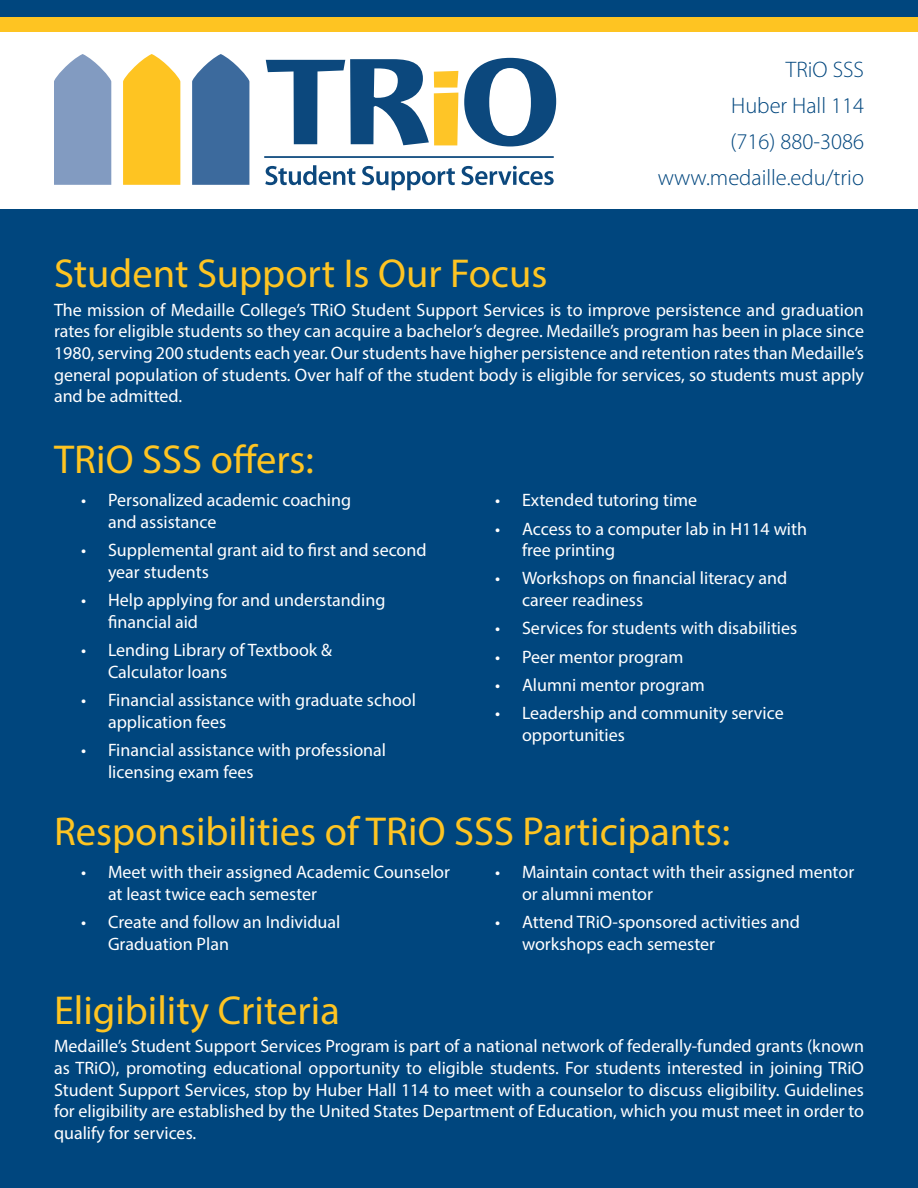
<style>
.page{position:relative;width:918px;height:1188px;background:#fff}
.page>*{position:absolute;margin:0;border:0;box-sizing:border-box;transform-origin:0 0}
.t1{font:40.5px "Myriad Pro";color:#fec422}
.t2{font:300 22.5px "Myriad Pro";color:#00467e}
.t3{font:18px/21.6px "Myriad Pro";color:#fff}
</style>
<div class="page">
<svg style="left:464px;top:58px;width:92px;height:88px"></svg>
<hr style="left:264px;top:156px;width:290px;height:2px;background:#0c487d">
<svg style="left:266px;top:59px;width:192px;height:86px"></svg>
<svg style="left:265px;top:165px;width:90px;height:20px"></svg>
<svg style="left:362px;top:166px;width:93px;height:24px"></svg>
<svg style="left:461px;top:166px;width:93px;height:19px"></svg>
<svg style="left:54px;top:54px;width:57px;height:131px;background:#8ca3c6"></svg>
<svg style="left:123px;top:54px;width:57px;height:131px;background:#fec935"></svg>
<svg style="left:192px;top:54px;width:57px;height:131px;background:#4d77a5"></svg>
<div style="left:0;top:0;width:918px;height:17px;background:#00467e"></div>
<div style="left:0;top:17px;width:918px;height:15px;background:#fec422"></div>
<div style="left:0;top:210px;width:918px;height:978px;background:#00467e"></div>
<p class="t2" style="left:786px;top:57px;width:80px">TRiO SSS</p>
<p class="t2" style="left:731px;top:93px;width:134px">Huber Hall 114</p>
<p class="t2" style="left:731px;top:129px;width:135px">(716) 880-3086</p>
<p class="t2" style="left:658px;top:165px;width:208px">www.medaille.edu/trio</p>
<p class="t1" style="left:54px;top:249px;width:495px">Student Support Is Our Focus</p>
<p class="t3" style="left:54px;top:299px;width:812px;text-align:justify">The mission of Medaille College’s TRiO Student Support Services is to improve persistence and graduation rates for eligible students so they can acquire a bachelor’s degree. Medaille’s program has been in place since 1980, serving 200 students each year. Our students have higher persistence and retention rates than Medaille’s general population of students. Over half of the student body is eligible for services, so students must apply and be admitted.</p>
<p class="t1" style="left:54px;top:435px;width:262px">TRiO SSS offers:</p>
<p class="t3" style="left:108px;top:489px;width:245px;text-indent:-27px">• Personalized academic coaching and assistance</p>
<p class="t3" style="left:108px;top:539px;width:320px;text-indent:-27px">• Supplemental grant aid to first and second year students</p>
<p class="t3" style="left:108px;top:589px;width:279px;text-indent:-27px">• Help applying for and understanding financial aid</p>
<p class="t3" style="left:108px;top:639px;width:226px;text-indent:-27px">• Lending Library of Textbook &amp;<br>Calculator loans</p>
<p class="t3" style="left:108px;top:689px;width:310px;text-indent:-27px">• Financial assistance with graduate school application fees</p>
<p class="t3" style="left:108px;top:739px;width:280px;text-indent:-27px">• Financial assistance with professional licensing exam fees</p>
<p class="t3" style="left:495px;top:489px;width:204px">• Extended tutoring time</p>
<p class="t3" style="left:522px;top:517px;width:287px;text-indent:-27px">• Access to a computer lab in H114 with free printing</p>
<p class="t3" style="left:522px;top:567px;width:267px;text-indent:-27px">• Workshops on financial literacy and career readiness</p>
<p class="t3" style="left:495px;top:617px;width:304px">• Services for students with disabilities</p>
<p class="t3" style="left:495px;top:646px;width:190px">• Peer mentor program</p>
<p class="t3" style="left:495px;top:674px;width:211px">• Alumni mentor program</p>
<p class="t3" style="left:522px;top:702px;width:263px;text-indent:-27px">• Leadership and community service opportunities</p>
<p class="t1" style="left:54px;top:806px;width:678px">Responsibilities of TRiO SSS Participants:</p>
<p class="t3" style="left:108px;top:861px;width:344px;text-indent:-27px">• Meet with their assigned Academic Counselor at least twice each semester</p>
<p class="t3" style="left:108px;top:911px;width:234px;text-indent:-27px">• Create and follow an Individual<br>Graduation Plan</p>
<p class="t3" style="left:522px;top:861px;width:334px;text-indent:-27px">• Maintain contact with their assigned mentor or alumni mentor</p>
<p class="t3" style="left:522px;top:911px;width:279px;text-indent:-27px">• Attend TRiO-sponsored activities and workshops each semester</p>
<p class="t1" style="left:54px;top:985px;width:287px">Eligibility Criteria</p>
<p class="t3" style="left:54px;top:1035px;width:812px;text-align:justify">Medaille’s Student Support Services Program is part of a national network of federally-funded grants (known as TRiO), promoting educational opportunity to eligible students. For students interested in joining TRiO Student Support Services, stop by Huber Hall 114 to meet with a counselor to discuss eligibility. Guidelines for eligibility are established by the United States Department of Education, which you must meet in order to qualify for services.</p>
</div>
